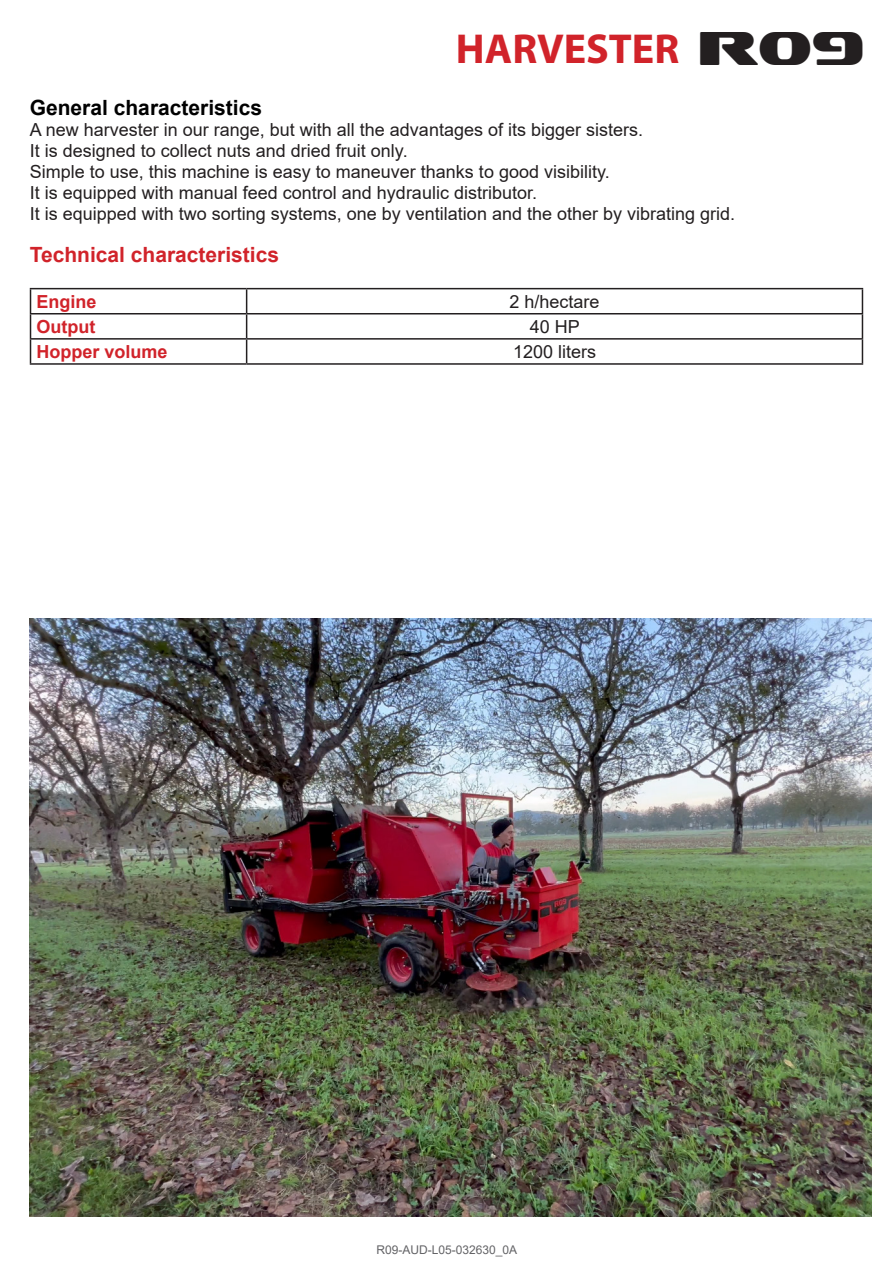
<style>
.page{position:relative;width:893px;height:1263px;background:#fff}
.page>*{position:absolute;margin:0;border:0;box-sizing:border-box;transform-origin:0 0}
.t1{font:48px "Sofachrome Rg";color:#231f20}
.t2{font:700 42px "Myriad Pro";color:#d1232a}
.t3{font:700 21px "Arial";color:#d1232a}
.t4{font:700 21px "Arial";color:#000}
.t5{font:18px "Arial";color:#231f20}
.t6{font:700 18px "Arial";color:#d1232a}
.t7{font:12px "Arial";color:#636366}
</style>
<div class="page">
<img style="left:30px;top:619px;width:842px;height:598px">
<hr style="left:30px;top:288px;width:217px;height:1px;background:#231f20">
<hr style="left:247px;top:288px;width:616px;height:1px;background:#231f20">
<hr style="left:30px;top:313px;width:217px;height:1px;background:#231f20">
<hr style="left:247px;top:313px;width:616px;height:1px;background:#231f20">
<hr style="left:30px;top:338px;width:217px;height:2px;background:#231f20">
<svg style="left:30px;top:289px;width:1px;height:74px"></svg>
<hr style="left:247px;top:338px;width:616px;height:2px;background:#231f20">
<svg style="left:246px;top:289px;width:1px;height:74px"></svg>
<svg style="left:862px;top:289px;width:1px;height:74px"></svg>
<hr style="left:247px;top:363px;width:616px;height:2px;background:#231f20">
<hr style="left:30px;top:363px;width:217px;height:2px;background:#231f20">
<p class="t2" style="left:456px;top:22px;width:225px">HARVESTER</p>
<p class="t1" style="left:698px;top:18px;width:168px">R09</p>
<p class="t4" style="left:30px;top:93px;width:234px">General characteristics</p>
<p class="t5" style="left:30px;top:117px;width:615px">A new harvester in our range, but with all the advantages of its bigger sisters.</p>
<p class="t5" style="left:30px;top:138px;width:379px">It is designed to collect nuts and dried fruit only.</p>
<p class="t5" style="left:30px;top:159px;width:581px">Simple to use, this machine is easy to maneuver thanks to good visibility.</p>
<p class="t5" style="left:30px;top:180px;width:509px">It is equipped with manual feed control and hydraulic distributor.</p>
<p class="t5" style="left:30px;top:201px;width:707px">It is equipped with two sorting systems, one by ventilation and the other by vibrating grid.</p>
<p class="t3" style="left:30px;top:240px;width:251px">Technical characteristics</p>
<p class="t6" style="left:37px;top:289px;width:62px">Engine</p>
<p class="t5" style="left:509px;top:289px;width:92px">2 h/hectare</p>
<p class="t6" style="left:37px;top:314px;width:60px">Output</p>
<p class="t5" style="left:530px;top:314px;width:52px">40 HP</p>
<p class="t6" style="left:37px;top:339px;width:133px">Hopper volume</p>
<p class="t5" style="left:513px;top:339px;width:85px">1200 liters</p>
<p class="t7" style="left:376px;top:1241px;width:142px">R09-AUD-L05-032630_0A</p>
</div>
